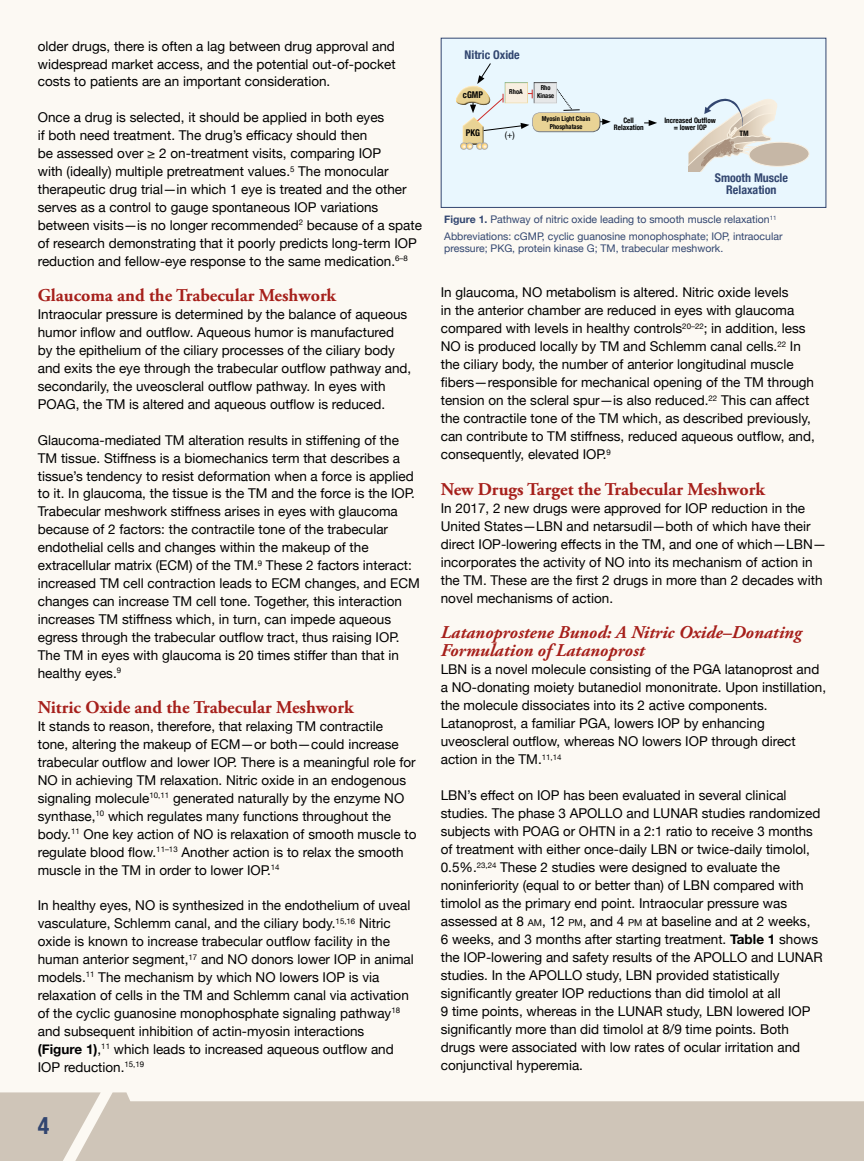
<style>
.page{position:relative;width:864px;height:1161px;background:#fcf9f3}
.page>*{position:absolute;margin:0;border:0;box-sizing:border-box;transform-origin:0 0}
.t1{font:700 condensed 24px "Helvetica Neue";color:#324670}
.t2{font:700 18px "Adobe Garamond Pro";color:#a6201b}
.t3{font:italic 700 18px/18px "Adobe Garamond Pro";color:#a6201b}
.t4{font:13.5px/17.9px "Helvetica Neue";color:#000}
.t5{font:700 condensed 12px/12.8px "Helvetica Neue";color:#324670;text-align:center}
.t6{font:10.5px/16.4px "Helvetica Neue";color:#324670}
.t7{font:700 condensed 9.3px "Helvetica Neue";color:#000;scale:.95 1}
.t8{font:9px "Helvetica Neue";color:#000}
.t9{font:700 condensed 7.5px/7.5px "Helvetica Neue";color:#000;text-align:center;scale:.95 1}
.t10{font:700 condensed 7.5px "Helvetica Neue";color:#000}
.t11{font:700 condensed 6.75px/8.1px "Helvetica Neue";color:#000;text-align:center;scale:.95 1}
.s1{font-weight:700}
.s2{font-size:9.45px}
</style>
<div class="page">
<div style="left:0;top:1092px;width:43px;height:69px;background:#cfc5b8"></div>
<svg style="left:43px;top:1092px;width:821px;height:69px;background:#d5ccc0"></svg>
<div style="left:441px;top:38px;width:385px;height:170px;background:#e9f7fe;border:1px solid #324670"></div>
<div style="left:749px;top:142px;width:60px;height:25px;background:#c6b7a6;border-radius:50%"></div>
<div style="left:749px;top:142px;width:60px;height:25px;border:1px solid #f8efe0;border-radius:50%"></div>
<svg style="left:556px;top:90px;width:24px;height:21px"></svg>
<svg style="left:602px;top:119px;width:9px;height:6px"></svg>
<svg style="left:644px;top:120px;width:13px;height:6px"></svg>
<div style="left:533px;top:81px;width:25px;height:22px;background:#000;opacity:.75"></div>
<div style="left:531px;top:111px;width:71px;height:17px;background:#fff;opacity:.75"></div>
<div style="left:531px;top:115px;width:71px;height:17px;background:#e9d395"></div>
<div style="left:460px;top:143px;width:7px;height:7px;border:1px solid #adafb2;border-radius:50%"></div>
<div style="left:466px;top:143px;width:7px;height:7px;border:1px solid #adafb2;border-radius:50%"></div>
<div style="left:476px;top:143px;width:7px;height:7px;border:1px solid #adafb2;border-radius:50%"></div>
<svg style="left:456px;top:63px;width:77px;height:86px"></svg>
<div style="left:481px;top:143px;width:7px;height:7px;border:1px solid #adafb2;border-radius:50%"></div>
<svg style="left:688px;top:98px;width:89px;height:74px"></svg>
<p class="t4" style="left:38px;top:38px;width:359px;text-align:justify">older drugs, there is often a lag between drug approval and widespread market access, and the potential out-of-pocket costs to patients are an important consideration.</p>
<p class="t4" style="left:38px;top:109px;width:386px">Once a drug is selected, it should be applied in both eyes<br>if both need treatment. The drug’s efficacy should then<br>be assessed over ≥ 2 on-treatment visits, comparing IOP<br>with (ideally) multiple pretreatment values.<sup>5</sup> The monocular therapeutic drug trial—in which 1 eye is treated and the other serves as a control to gauge spontaneous IOP variations between visits—is no longer recommended<sup>2</sup> because of a spate of research demonstrating that it poorly predicts long-term IOP reduction and fellow-eye response to the same medication.<sup>6–8</sup></p>
<h2 class="t2" style="left:38px;top:285px;width:300px">Glaucoma and the Trabecular Meshwork</h2>
<p class="t4" style="left:38px;top:306px;width:375px">Intraocular pressure is determined by the balance of aqueous humor inflow and outflow. Aqueous humor is manufactured by the epithelium of the ciliary processes of the ciliary body and exits the eye through the trabecular outflow pathway and, secondarily, the uveoscleral outflow pathway. In eyes with POAG, the TM is altered and aqueous outflow is reduced.</p>
<p class="t4" style="left:38px;top:432px;width:384px">Glaucoma-mediated TM alteration results in stiffening of the TM tissue. Stiffness is a biomechanics term that describes a tissue’s tendency to resist deformation when a force is applied to it. In glaucoma, the tissue is the TM and the force is the IOP.<br>Trabecular meshwork stiffness arises in eyes with glaucoma because of 2 factors: the contractile tone of the trabecular endothelial cells and changes within the makeup of the extracellular matrix (ECM) of the TM.<sup>9</sup> These 2 factors interact: increased TM cell contraction leads to ECM changes, and ECM changes can increase TM cell tone. Together, this interaction increases TM stiffness which, in turn, can impede aqueous egress through the trabecular outflow tract, thus raising IOP.<br>The TM in eyes with glaucoma is 20 times stiffer than that in healthy eyes.<sup>9</sup></p>
<h2 class="t2" style="left:38px;top:697px;width:317px">Nitric Oxide and the Trabecular Meshwork</h2>
<p class="t4" style="left:38px;top:718px;width:380px">It stands to reason, therefore, that relaxing TM contractile tone, altering the makeup of ECM—or both—could increase trabecular outflow and lower IOP. There is a meaningful role for NO in achieving TM relaxation. Nitric oxide in an endogenous signaling molecule<sup>10,11</sup> generated naturally by the enzyme NO synthase,<sup>10</sup> which regulates many functions throughout the body.<sup>11</sup> One key action of NO is relaxation of smooth muscle to regulate blood flow.<sup>11–13</sup> Another action is to relax the smooth muscle in the TM in order to lower IOP.<sup>14</sup></p>
<p class="t4" style="left:38px;top:897px;width:378px">In healthy eyes, NO is synthesized in the endothelium of uveal vasculature, Schlemm canal, and the ciliary body.<sup>15,16</sup> Nitric oxide is known to increase trabecular outflow facility in the human anterior segment,<sup>17</sup> and NO donors lower IOP in animal models.<sup>11</sup> The mechanism by which NO lowers IOP is via relaxation of cells in the TM and Schlemm canal via activation of the cyclic guanosine monophosphate signaling pathway<sup>18 </sup>and subsequent inhibition of actin-myosin interactions<br><span class="s1">(Figure 1)</span>,<sup>11</sup> which leads to increased aqueous outflow and IOP reduction.<sup>15,19</sup></p>
<h1 class="t1" style="left:38px;top:1106px;width:13px">4</h1>
<p class="t5" style="left:465px;top:48px;width:57px">Nitric Oxide</p>
<p class="t11" style="left:541px;top:83px;width:12px">Rho</p>
<p class="t11" style="left:509px;top:87px;width:16px">RhoA</p>
<p class="t7" style="left:463px;top:87px;width:23px">cGMP</p>
<p class="t11" style="left:537px;top:91px;width:19px">Kinase</p>
<p class="t7" style="left:466px;top:125px;width:17px">PKG</p>
<p class="t10" style="left:740px;top:127px;width:11px">TM</p>
<p class="t11" style="left:542px;top:114px;width:53px">Myosin Light Chain<br>Phosphatase</p>
<p class="t9" style="left:614px;top:116px;width:33px">Cell<br>Relaxation</p>
<p class="t9" style="left:664px;top:116px;width:56px">Increased Outflow = lower IOP</p>
<p class="t8" style="left:505px;top:128px;width:12px">(+)</p>
<p class="t5" style="left:715px;top:170px;width:75px">Smooth Muscle<br>Relaxation</p>
<p class="t6" style="left:444px;top:212px;width:340px"><span class="s1">Figure 1.</span> Pathway of nitric oxide leading to smooth muscle relaxation<sup>11<br></sup>Abbreviations: cGMP, cyclic guanosine monophosphate; IOP, intraocular</p>
<p class="t6" style="left:444px;top:240px;width:281px">pressure; PKG, protein kinase G; TM, trabecular meshwork.</p>
<p class="t4" style="left:441px;top:284px;width:376px">In glaucoma, NO metabolism is altered. Nitric oxide levels<br>in the anterior chamber are reduced in eyes with glaucoma compared with levels in healthy controls<sup>20–22</sup>; in addition, less NO is produced locally by TM and Schlemm canal cells.<sup>22</sup> In the ciliary body, the number of anterior longitudinal muscle fibers—responsible for mechanical opening of the TM through tension on the scleral spur—is also reduced.<sup>22</sup> This can affect the contractile tone of the TM which, as described previously, can contribute to TM stiffness, reduced aqueous outflow, and, consequently, elevated IOP.<sup>9</sup></p>
<h2 class="t2" style="left:441px;top:479px;width:326px">New Drugs Target the Trabecular Meshwork</h2>
<p class="t4" style="left:441px;top:500px;width:387px">In 2017, 2 new drugs were approved for IOP reduction in the United States—LBN and netarsudil—both of which have their direct IOP-lowering effects in the TM, and one of which—LBN— incorporates the activity of NO into its mechanism of action in the TM. These are the first 2 drugs in more than 2 decades with novel mechanisms of action.</p>
<h2 class="t3" style="left:441px;top:624px;width:362px">Latanoprostene Bunod: A Nitric Oxide–Donating<br>Formulation of Latanoprost</h2>
<p class="t4" style="left:441px;top:661px;width:387px">LBN is a novel molecule consisting of the PGA latanoprost and a NO-donating moiety butanediol mononitrate. Upon instillation, the molecule dissociates into its 2 active components.<br>Latanoprost, a familiar PGA, lowers IOP by enhancing uveoscleral outflow, whereas NO lowers IOP through direct action in the TM.<sup>11,14</sup></p>
<p class="t4" style="left:441px;top:787px;width:383px">LBN’s effect on IOP has been evaluated in several clinical studies. The phase 3 APOLLO and LUNAR studies randomized subjects with POAG or OHTN in a 2:1 ratio to receive 3 months of treatment with either once-daily LBN or twice-daily timolol, 0.5%.<sup>23,24</sup> These 2 studies were designed to evaluate the noninferiority (equal to or better than) of LBN compared with timolol as the primary end point. Intraocular pressure was assessed at 8 <span class="s2">AM</span>, 12 <span class="s2">PM</span>, and 4 <span class="s2">PM</span> at baseline and at 2 weeks,<br>6 weeks, and 3 months after starting treatment. <span class="s1">Table 1</span> shows the IOP-lowering and safety results of the APOLLO and LUNAR studies. In the APOLLO study, LBN provided statistically significantly greater IOP reductions than did timolol at all<br>9 time points, whereas in the LUNAR study, LBN lowered IOP significantly more than did timolol at 8/9 time points. Both drugs were associated with low rates of ocular irritation and conjunctival hyperemia.</p>
</div>
